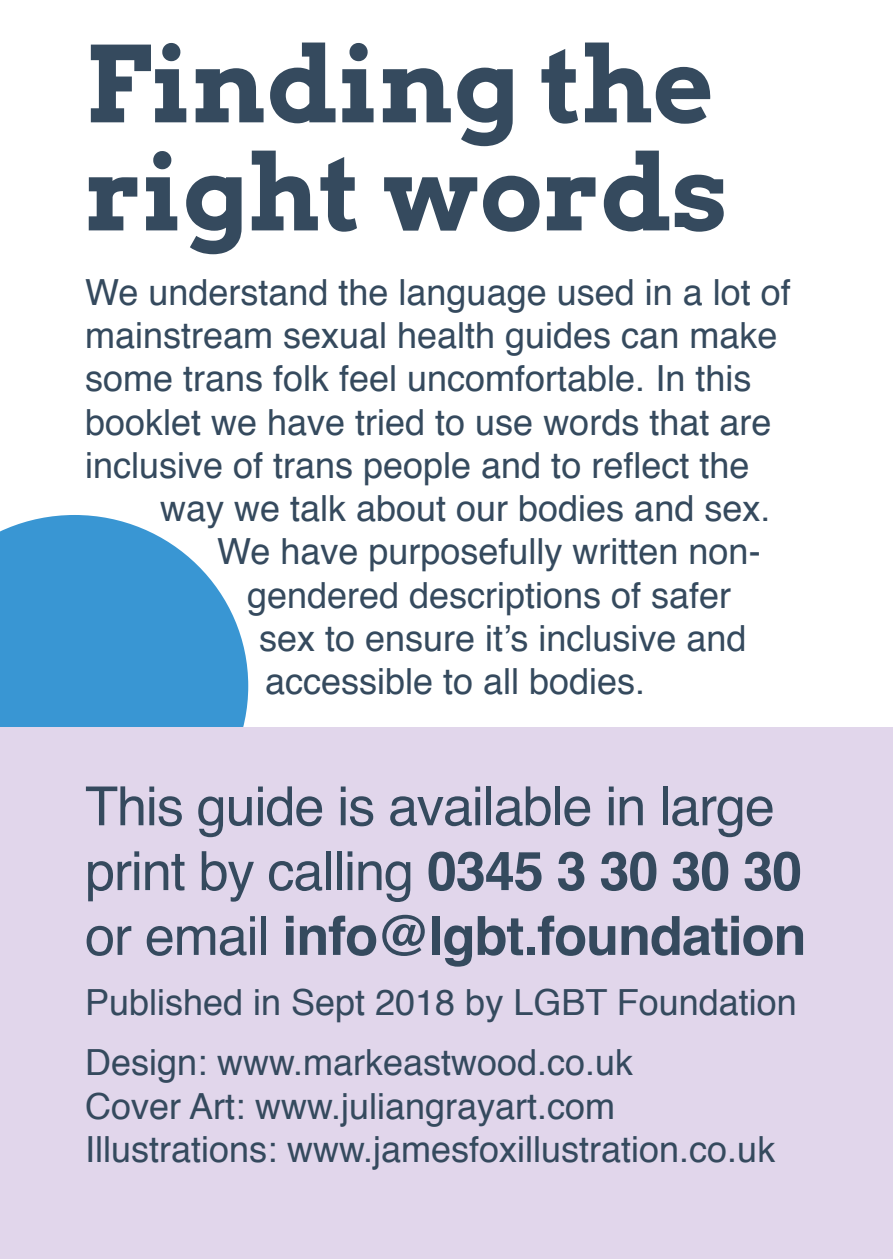
<style>
.page{position:relative;width:893px;height:1259px;background:#fff}
.page>*{position:absolute;margin:0;border:0;box-sizing:border-box;transform-origin:0 0}
.t1{font:700 105px/108px "Arvo";color:#354a5e}
.t2{font:54px/64.8px "Helvetica";letter-spacing:-.02em;color:#354a5e}
.t3{font:36px/43.2px "Helvetica";color:#354a5e}
.s1{font-weight:700}
</style>
<div class="page">
<svg style="left:0;top:515px;width:248px;height:212px;fill:#3996d3"></svg>
<div style="left:0;top:727px;width:893px;height:532px;background:#e1d6eb"></div>
<h1 class="t1" style="left:85px;top:29px;width:645px">Finding the right words</h1>
<p class="t3" style="left:85px;top:272px;width:707px">We understand the language used in a lot of mainstream sexual health guides can make some trans folk feel uncomfortable. In this booklet we have tried to use words that are inclusive of trans people and to reflect the</p>
<p class="t3" style="left:160px;top:488px;width:612px">way we talk about our bodies and sex.</p>
<p class="t3" style="left:217px;top:531px;width:545px">We have purposefully written non-</p>
<p class="t3" style="left:247px;top:574px;width:486px">gendered descriptions of safer</p>
<p class="t3" style="left:259px;top:617px;width:489px">sex to ensure it’s inclusive and</p>
<p class="t3" style="left:265px;top:661px;width:382px">accessible to all bodies.</p>
<h2 class="t2" style="left:85px;top:775px;width:723px">This guide is available in large print by calling <span class="s1">0345 3 30 30 30 </span>or email <span class="s1">info@lgbt.foundation</span></h2>
<p class="t3" style="left:85px;top:973px;width:713px;line-height:60.3px">Published in Sept 2018 by LGBT Foundation<br>Design: www.markeastwood.co.uk</p>
<p class="t3" style="left:85px;top:1085px;width:692px">Cover Art: www.juliangrayart.com<br>Illustrations: www.jamesfoxillustration.co.uk</p>
</div>
